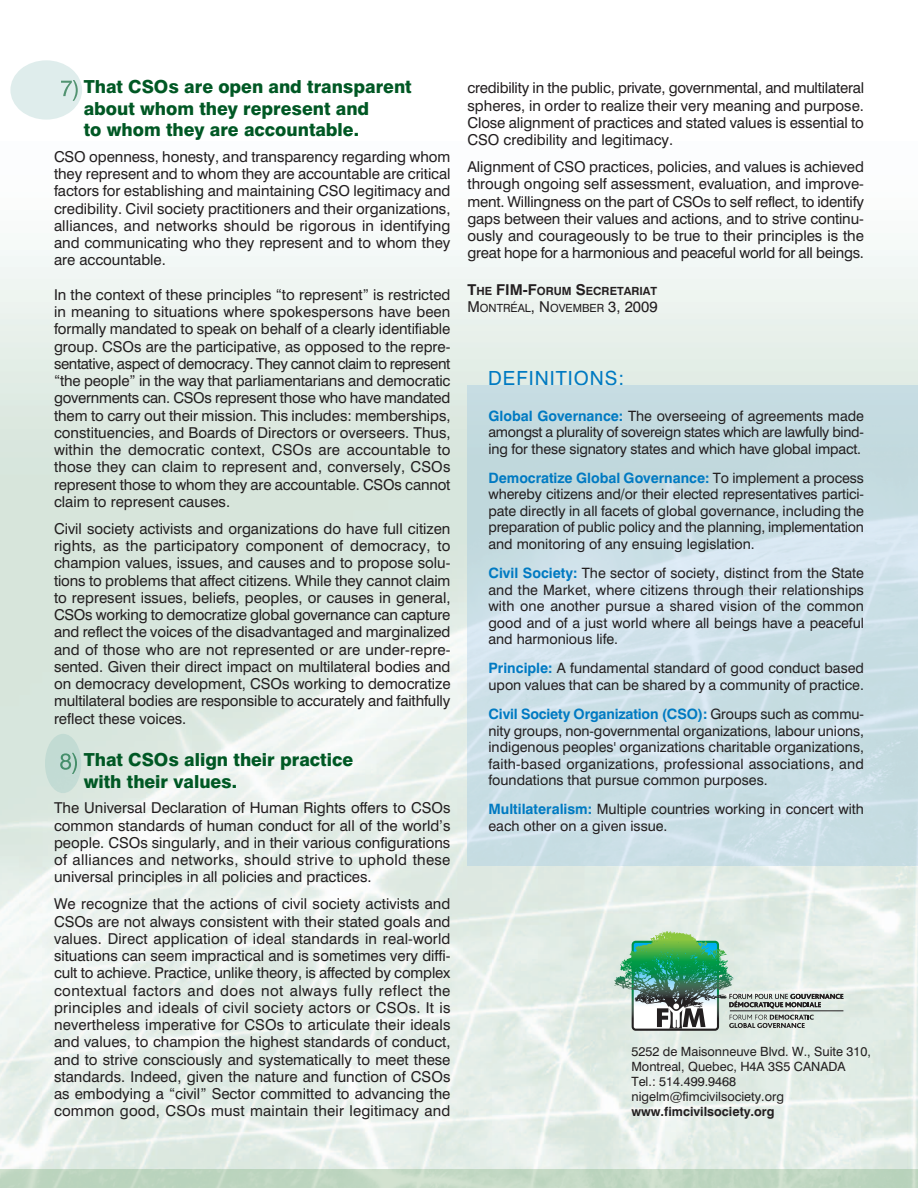
<style>
.page{position:relative;width:918px;height:1188px;background:#fff}
.page>*{position:absolute;margin:0;border:0;box-sizing:border-box;transform-origin:0 0}
.t1{font:19.5px "Swiss 721 BT";letter-spacing:.05em;color:#007ac2}
.t2{font:18px/21.6px "Swiss 721 Heavy BT";color:#005824}
.t3{font:15px/17.2px "Swiss 721 BT";color:#231f20;text-align:justify}
.t4{font:14.25px/16.5px "Swiss 721 BT";color:#231f20;text-align:justify}
.t5{font:12.75px/15px "Swiss 721 BT";color:#231f20}
.t6{font:700 12.75px "Swiss 721 BT";color:#231f20}
.t7{font:700 11.25px/17.2px "Swiss 721 BT";color:#231f20}
.s1{font-size:15px}
.s2{font-weight:400;font-size:15px}
.s3{font-weight:400}
.s4{font-weight:700;color:#007ac2}
</style>
<div class="page">
<img style="left:0;top:250px;width:918px;height:919px">
<img style="left:45px;top:734px;width:36px;height:59px">
<img style="left:60px;top:753px;width:17px;height:21px">
<svg style="left:10px;top:60px;width:72px;height:60px"></svg>
<img style="left:468px;top:385px;width:450px;height:481px">
<hr style="left:490px;top:385px;width:132px;height:1px;background:#007ec4">
<svg style="left:632px;top:931px;width:211px;height:100px"></svg>
<p class="t2" style="left:84px;top:78px;width:329px">That CSOs are open and transparent about whom they represent and<br>to whom they are accountable.</p>
<p class="t3" style="left:54px;top:150px;width:398px">CSO openness, honesty, and transparency regarding whom they represent and to whom they are accountable are critical factors for establishing and maintaining CSO legitimacy and credibility. Civil society practitioners and their organizations, alliances, and networks should be rigorous in identifying and communicating who they represent and to whom they are accountable.</p>
<p class="t3" style="left:54px;top:288px;width:398px">In the context of these principles “to represent” is restricted in meaning to situations where spokespersons have been formally mandated to speak on behalf of a clearly identifiable group. CSOs are the participative, as opposed to the repre&shy;sentative, aspect of democracy. They cannot claim to represent “the people” in the way that parliamentarians and democratic governments can. CSOs represent those who have mandated them to carry out their mission. This includes: memberships, constituencies, and Boards of Directors or overseers. Thus, within the democratic context, CSOs are accountable to those they can claim to represent and, conversely, CSOs represent those to whom they are accountable. CSOs cannot claim to represent causes.</p>
<p class="t3" style="left:54px;top:522px;width:398px">Civil society activists and organizations do have full citizen rights, as the participatory component of democracy, to champion values, issues, and causes and to propose solu&shy;tions to problems that affect citizens. While they cannot claim to represent issues, beliefs, peoples, or causes in general, CSOs working to democratize global governance can capture and reflect the voices of the disadvantaged and marginalized and of those who are not represented or are under-repre&shy;sented. Given their direct impact on multilateral bodies and on democracy development, CSOs working to democratize multilateral bodies are responsible to accurately and faithfully reflect these voices.</p>
<p class="t2" style="left:84px;top:751px;width:271px">That CSOs align their practice with their values.</p>
<p class="t3" style="left:54px;top:801px;width:398px">The Universal Declaration of Human Rights offers to CSOs common standards of human conduct for all of the world’s people. CSOs singularly, and in their various configurations of alliances and networks, should strive to uphold these universal principles in all policies and practices.</p>
<p class="t3" style="left:54px;top:897px;width:398px">We recognize that the actions of civil society activists and CSOs are not always consistent with their stated goals and values. Direct application of ideal standards in real-world situations can seem impractical and is sometimes very diffi&shy;cult to achieve. Practice, unlike theory, is affected by complex contextual factors and does not always fully reflect the principles and ideals of civil society actors or CSOs. It is nevertheless imperative for CSOs to articulate their ideals and values, to champion the highest standards of conduct, and to strive consciously and systematically to meet these standards. Indeed, given the nature and function of CSOs as embodying a “civil” Sector committed to advancing the common good, CSOs must maintain their legitimacy and</p>
<p class="t3" style="left:468px;top:81px;width:398px">credibility in the public, private, governmental, and multilateral spheres, in order to realize their very meaning and purpose.<br>Close alignment of practices and stated values is essential to CSO credibility and legitimacy.</p>
<p class="t3" style="left:468px;top:160px;width:398px">Alignment of CSO practices, policies, and values is achieved through ongoing self assessment, evaluation, and improve&shy;ment. Willingness on the part of CSOs to self reflect, to identify gaps between their values and actions, and to strive continu&shy;ously and courageously to be true to their principles is the great hope for a harmonious and peaceful world for all beings.</p>
<p class="t7" style="left:468px;top:284px;width:192px"><span class="s1">T</span>HE <span class="s1">FIM-F</span>ORUM <span class="s1">S</span>ECRETARIAT<br><span class="s2">M</span><span class="s3">ONTRÉAL</span><span class="s2">, N</span><span class="s3">OVEMBER</span> <span class="s2">3, 2009</span></p>
<h1 class="t1" style="left:488px;top:371px;width:137px">DEFINITIONS:</h1>
<p class="t4" style="left:488px;top:409px;width:377px"><span class="s4">Global Governance:</span> The overseeing of agreements made amongst a plurality of sovereign states which are lawfully bind&shy;ing for these signatory states and which have global impact.</p>
<p class="t4" style="left:488px;top:471px;width:377px"><span class="s4">Democratize Global Governance:</span> To implement a process whereby citizens and/or their elected representatives partici&shy;pate directly in all facets of global governance, including the preparation of public policy and the planning, implementation and monitoring of any ensuing legislation.</p>
<p class="t4" style="left:488px;top:566px;width:377px"><span class="s4">Civil Society:</span> The sector of society, distinct from the State and the Market, where citizens through their relationships with one another pursue a shared vision of the common good and of a just world where all beings have a peaceful and harmonious life.</p>
<p class="t4" style="left:488px;top:662px;width:377px"><span class="s4">Principle:</span> A fundamental standard of good conduct based upon values that can be shared by a community of practice.</p>
<p class="t4" style="left:488px;top:707px;width:377px"><span class="s4">Civil Society Organization (CSO):</span> Groups such as commu&shy;nity groups, non-governmental organizations, labour unions, indigenous peoples' organizations charitable organizations, faith-based organizations, professional associations, and foundations that pursue common purposes.</p>
<p class="t4" style="left:488px;top:803px;width:377px"><span class="s4">Multilateralism:</span> Multiple countries working in concert with each other on a given issue.</p>
<p class="t5" style="left:631px;top:1046px;width:241px">5252 de Maisonneuve Blvd. W., Suite 310,<br>Montreal, Quebec, H4A 3S5 CANADA<br>Tel.: 514.499.9468 nigelm@fimcivilsociety.org</p>
<p class="t6" style="left:631px;top:1107px;width:145px">www.fimcivilsociety.org</p>
</div>
